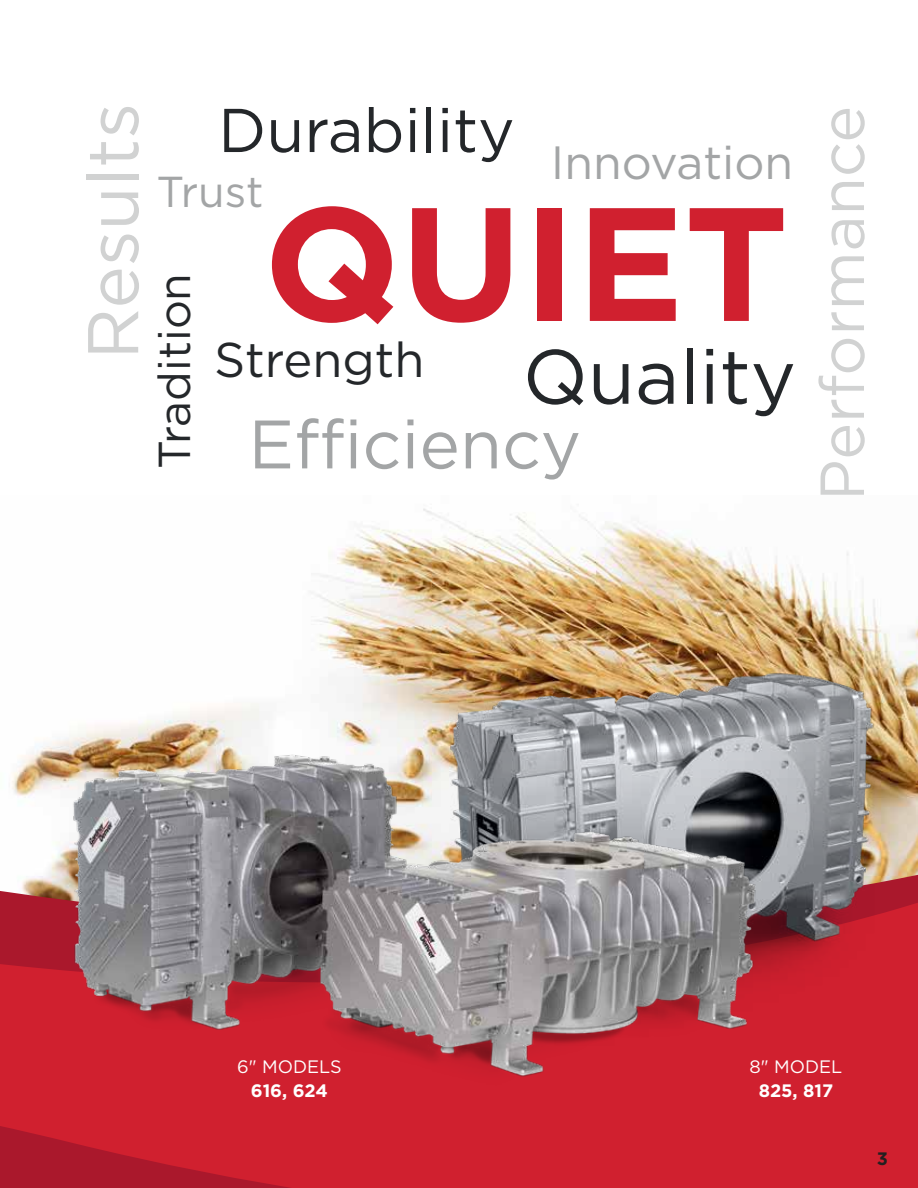
<style>
.page{position:relative;width:918px;height:1188px;background:#fff}
.page>*{position:absolute;margin:0;border:0;box-sizing:border-box;transform-origin:0 0}
.t1{font:700 161.1px "Gotham";color:#d0202f}
.t2{font:76.65px "Gotham";color:#24272a}
.t3{font:71.7px "Gotham";color:#d1d2d2}
.t4{font:68.4px "Gotham";color:#a3a5a6}
.t5{font:62.1px "Gotham";color:#d1d2d2}
.t6{font:61.65px "Gotham";color:#24272a}
.t7{font:48.75px "Gotham";color:#24272a}
.t8{font:46.65px "Gotham";color:#a3a5a6}
.t9{font:44.7px "Gotham";color:#24272a}
.t10{font:43.2px "Gotham";letter-spacing:-.005em;color:#a3a5a6}
.t11{font:18px "Gotham";color:#fff}
.t12{font:700 18px "Gotham";color:#fff}
.t13{font:700 18px "Gotham";color:#231f20}
</style>
<div class="page">
<img style="left:12px;top:508px;width:906px;height:315px">
<svg style="left:0;top:897px;width:918px;height:291px;background:#cb1f2e"></svg>
<img style="left:434px;top:658px;width:458px;height:411px">
<img style="left:40px;top:714px;width:752px;height:382px">
<h3 class="t3" style="left:67px;top:360px;width:258px;rotate:-90deg">Results</h3>
<h3 class="t6" style="left:218px;top:91px;width:298px">Durability</h3>
<h3 class="t5" style="left:802px;top:501px;width:396px;rotate:-90deg">Performance</h3>
<h3 class="t8" style="left:551px;top:132px;width:244px">Innovation</h3>
<h3 class="t10" style="left:157px;top:165px;width:108px">Trust</h3>
<h1 class="t1" style="left:263px;top:157px;width:527px">QUIET</h1>
<h3 class="t9" style="left:146px;top:469px;width:197px;rotate:-90deg">Tradition</h3>
<h3 class="t7" style="left:214px;top:329px;width:212px">Strength</h3>
<h2 class="t2" style="left:523px;top:328px;width:275px">Quality</h2>
<h3 class="t4" style="left:248px;top:400px;width:334px">Efficiency</h3>
<p class="t11" style="left:237px;top:1055px;width:106px">6" MODELS</p>
<p class="t12" style="left:251px;top:1079px;width:79px">616, 624</p>
<p class="t11" style="left:750px;top:1055px;width:94px">8" MODEL</p>
<p class="t12" style="left:759px;top:1079px;width:76px">825, 817</p>
<p class="t13" style="left:877px;top:1147px;width:13px">3</p>
</div>
